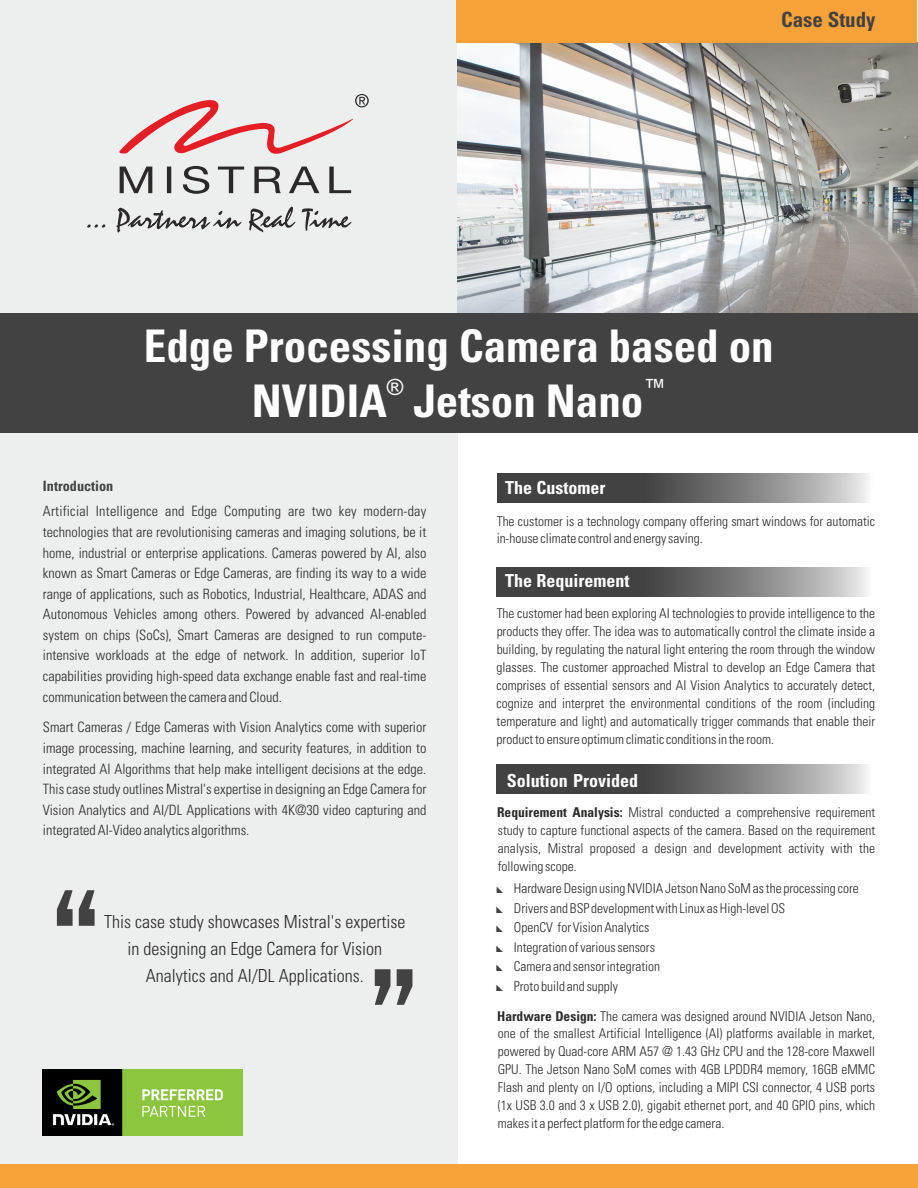
<style>
.page{position:relative;width:918px;height:1188px;background:#fff}
.page>*{position:absolute;margin:0;border:0;box-sizing:border-box;transform-origin:0 0}
.t1{font:700 condensed 45px "Univers 67";color:#fefefe}
.t2{font:22.5px "Arial";color:#fefefe}
.t3{font:700 condensed 21px "Univers 67";color:#434242}
.t4{font:300 condensed 18px/27px "Univers 47";color:#2b2a29;text-align:center}
.t5{font:700 condensed 18px "Univers 67";color:#fefefe}
.t6{font:300 condensed 14.25px/20.5px "Univers 47";color:#2b2a29;text-align:justify}
.t7{font:700 condensed 14.25px "Univers 67";color:#434242}
.t8{font:300 condensed 13.5px/17.9px "Univers 47";color:#2b2a29;text-align:justify}
.s1{font-family:"Univers 67";font-weight:700}
</style>
<div class="page">
<div style="left:0;top:0;width:457px;height:1188px;background:#edeeee"></div>
<div style="left:0;top:1164px;width:918px;height:24px;background:#f6a239"></div>
<svg style="left:57px;top:890px;width:38px;height:36px"></svg>
<svg style="left:375px;top:969px;width:37px;height:36px"></svg>
<svg style="left:497px;top:567px;width:371px;height:30px;background:#6f6e6e"></svg>
<svg style="left:497px;top:764px;width:371px;height:30px;background:#6f6e6e"></svg>
<svg style="left:497px;top:473px;width:371px;height:29px;background:#6f6e6e"></svg>
<svg style="left:119px;top:94px;width:250px;height:60px"></svg>
<svg style="left:87px;top:207px;width:264px;height:26px"></svg>
<svg style="left:120px;top:166px;width:231px;height:28px"></svg>
<img style="left:457px;top:43px;width:461px;height:271px">
<img style="left:831px;top:68px;width:63px;height:36px">
<div style="left:457px;top:0;width:460px;height:43px;background:#f6a239"></div>
<div style="left:0;top:314px;width:918px;height:119px;background:#434242"></div>
<img style="left:43px;top:1070px;width:199px;height:66px">
<h3 class="t3" style="left:781px;top:11px;width:96px">Case Study</h3>
<p class="t7" style="left:43px;top:480px;width:72px">Introduction</p>
<h1 class="t1" style="left:144px;top:328px;width:631px">Edge Processing Camera based on</h1>
<h2 class="t2" style="left:387px;top:378px;width:18px">®</h2>
<h2 class="t2" style="left:643px;top:378px;width:24px">™</h2>
<h1 class="t1" style="left:252px;top:383px;width:393px">NVIDIA Jetson Nano</h1>
<h3 class="t5" style="left:505px;top:481px;width:102px">The Customer</h3>
<p class="t6" style="left:43px;top:503px;width:385px">Artificial Intelligence and Edge Computing are two key modern-day technologies that are revolutionising cameras and imaging solutions, be it home, industrial or enterprise applications. Cameras powered by AI, also known as Smart Cameras or Edge Cameras, are finding its way to a wide range of applications, such as Robotics, Industrial, Healthcare, ADAS and Autonomous Vehicles among others. Powered by advanced AI-enabled system on chips (SoCs), Smart Cameras are designed to run compute&shy;intensive workloads at the edge of network. In addition, superior IoT capabilities providing high-speed data exchange enable fast and real-time communication between the camera and Cloud.</p>
<p class="t6" style="left:43px;top:719px;width:385px">Smart Cameras / Edge Cameras with Vision Analytics come with superior image processing, machine learning, and security features, in addition to integrated AI Algorithms that help make intelligent decisions at the edge.<br>This case study outlines Mistral's expertise in designing an Edge Camera for Vision Analytics and AI/DL Applications with 4K@30 video capturing and integrated AI-Video analytics algorithms.</p>
<h3 class="t4" style="left:104px;top:910px;width:303px">This case study showcases Mistral's expertise in designing an Edge Camera for Vision<br>Analytics and AI/DL Applications.</h3>
<p class="t8" style="left:497px;top:513px;width:380px">The customer is a technology company offering smart windows for automatic in-house climate control and energy saving.</p>
<h3 class="t5" style="left:505px;top:574px;width:126px">The Requirement</h3>
<p class="t8" style="left:497px;top:606px;width:380px">The customer had been exploring AI technologies to provide intelligence to the products they offer. The idea was to automatically control the climate inside a building, by regulating the natural light entering the room through the window glasses. The customer approached Mistral to develop an Edge Camera that comprises of essential sensors and AI Vision Analytics to accurately detect, cognize and interpret the environmental conditions of the room (including temperature and light) and automatically trigger commands that enable their product to ensure optimum climatic conditions in the room.</p>
<h3 class="t5" style="left:507px;top:774px;width:133px">Solution Provided</h3>
<p class="t8" style="left:497px;top:805px;width:380px"><span class="s1">Requirement Analysis:</span> Mistral conducted a comprehensive requirement study to capture functional aspects of the camera. Based on the requirement analysis, Mistral proposed a design and development activity with the following scope.</p>
<p class="t8" style="left:514px;top:900px;width:273px;line-height:19.5px;text-align:left">Drivers and BSP development with Linux as High-level OS OpenCV for Vision Analytics<br>Integration of various sensors<br>Camera and sensor integration<br>Proto build and supply</p>
<p class="t8" style="left:514px;top:881px;width:346px">Hardware Design using NVIDIA Jetson Nano SoM as the processing core</p>
<p class="t8" style="left:497px;top:1008px;width:380px"><span class="s1">Hardware Design:</span> The camera was designed around NVIDIA Jetson Nano, one of the smallest Artificial Intelligence (AI) platforms available in market, powered by Quad-core ARM A57 @ 1.43 GHz CPU and the 128-core Maxwell GPU. The Jetson Nano SoM comes with 4GB LPDDR4 memory, 16GB eMMC Flash and plenty on I/O options, including a MIPI CSI connector, 4 USB ports (1x USB 3.0 and 3 x USB 2.0), gigabit ethernet port, and 40 GPIO pins, which makes it a perfect platform for the edge camera.</p>
</div>
